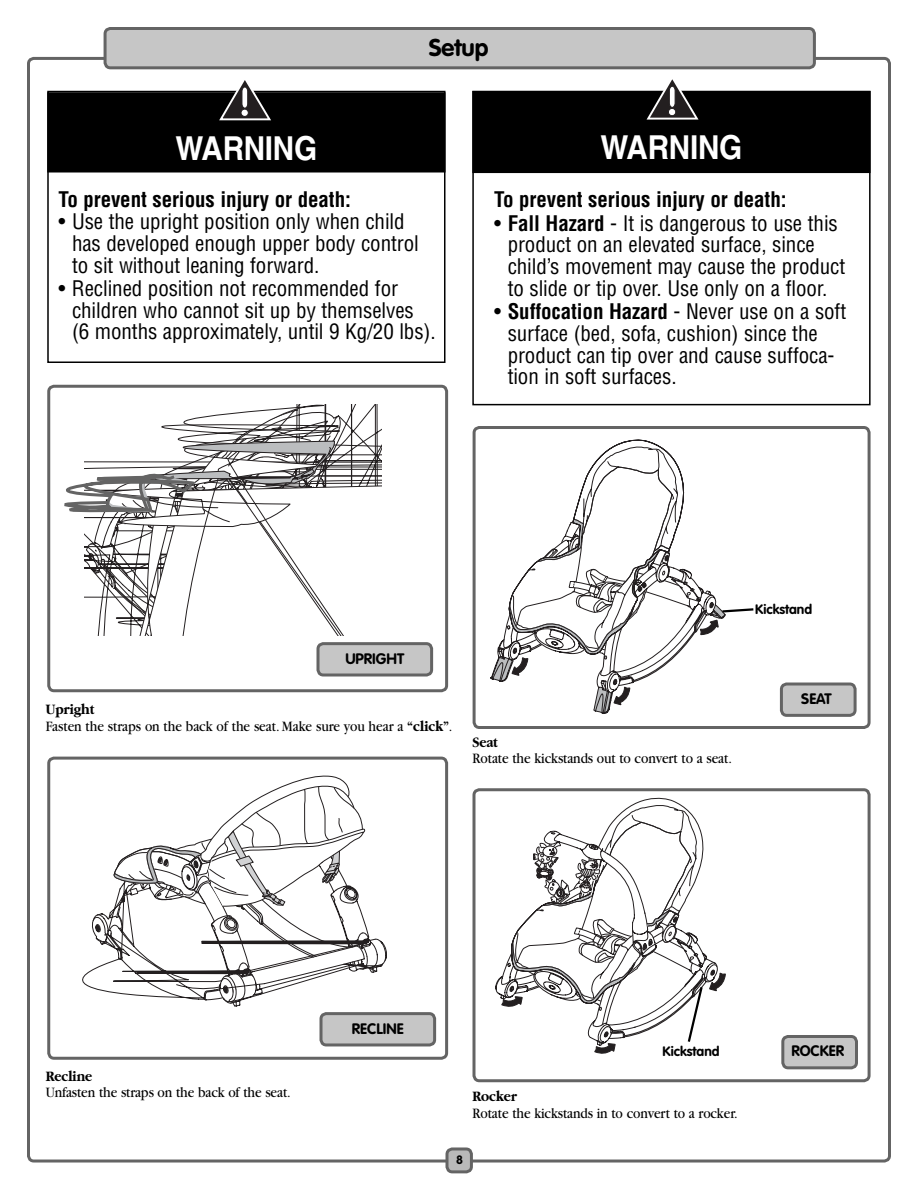
<style>
.page{position:relative;width:918px;height:1188px;background:#fff}
.page>*{position:absolute;margin:0;border:0;box-sizing:border-box;transform-origin:0 0}
.t1{font:700 33px "Helvetica";letter-spacing:-.01em;color:#fff;scale:.9 1}
.t2{font:700 24px "VAG Rounded";color:#000}
.t3{font:condensed 21px/21.8px "Helvetica";letter-spacing:-.005em;color:#000}
.t4{font:700 condensed 21px "Helvetica";letter-spacing:-.005em;color:#000}
.t5{font:15px/16.5px "Garamond";letter-spacing:-.01em;color:#000;scale:.9 1}
.t6{font:700 15px "VAG Rounded";color:#000}
.t7{font:700 15px "Garamond";letter-spacing:-.01em;color:#000;scale:.9 1}
.t8{font:700 13.5px "VAG Rounded";color:#000}
.t9{font:700 12px "VAG Rounded";color:#000}
.s1{font-weight:700}
</style>
<div class="page">
<div style="left:447px;top:1149px;width:24px;height:23px;background:#b9b9b9;border-radius:5px"></div>
<div style="left:446px;top:1147px;width:27px;height:26px;border:3px solid #646464;border-radius:5px"></div>
<div style="left:105px;top:28px;width:709px;height:40px;background:#c6c6c6;border-radius:5px"></div>
<div style="left:104px;top:27px;width:712px;height:42px;border:3px solid #646464;border-radius:5px"></div>
<div style="left:47px;top:91px;width:399px;height:272px;border:2px solid #000"></div>
<div style="left:48px;top:93px;width:397px;height:79px;background:#000"></div>
<div style="left:47px;top:92px;width:399px;height:81px;border:2px solid #000"></div>
<svg style="left:219px;top:80px;width:52px;height:40px"></svg>
<div style="left:241px;top:109px;width:8px;height:8px;background:#fff;border:1px solid #231f20;border-radius:50%"></div>
<svg style="left:27px;top:383px;width:422px;height:311px"></svg>
<div style="left:318px;top:644px;width:114px;height:31px;background:#c6c6c6;border-radius:5px"></div>
<div style="left:316px;top:642px;width:117px;height:35px;border:3px solid #646464;border-radius:5px"></div>
<svg style="left:27px;top:888px;width:64px;height:119px"></svg>
<svg style="left:96px;top:775px;width:291px;height:231px"></svg>
<div style="left:47px;top:757px;width:401px;height:303px;border:3px solid #646464;border-radius:5px"></div>
<div style="left:472px;top:91px;width:399px;height:314px;border:2px solid #000"></div>
<div style="left:473px;top:92px;width:397px;height:80px;background:#000"></div>
<div style="left:472px;top:91px;width:399px;height:82px;border:2px solid #000"></div>
<svg style="left:646px;top:79px;width:53px;height:41px"></svg>
<div style="left:668px;top:108px;width:8px;height:8px;background:#fff;border:1px solid #231f20;border-radius:50%"></div>
<div style="left:473px;top:426px;width:398px;height:303px;border:3px solid #646464;border-radius:5px"></div>
<svg style="left:490px;top:440px;width:264px;height:274px"></svg>
<div style="left:781px;top:684px;width:74px;height:31px;background:#c6c6c6;border-radius:5px"></div>
<div style="left:780px;top:683px;width:77px;height:34px;border:3px solid #646464;border-radius:5px"></div>
<div style="left:472px;top:788px;width:399px;height:294px;border:3px solid #646464;border-radius:5px"></div>
<svg style="left:495px;top:798px;width:231px;height:256px"></svg>
<div style="left:783px;top:1036px;width:73px;height:32px;background:#c6c6c6;border-radius:5px"></div>
<div style="left:781px;top:1035px;width:77px;height:34px;border:3px solid #646464;border-radius:5px"></div>
<div style="left:321px;top:1014px;width:114px;height:31px;background:#c6c6c6;border-radius:5px"></div>
<div style="left:320px;top:1012px;width:116px;height:34px;border:3px solid #646464;border-radius:5px"></div>
<h1 class="t1" style="left:176px;top:136px;width:159px">WARNING</h1>
<p class="t2" style="left:429px;top:37px;width:61px">Setup</p>
<h1 class="t1" style="left:601px;top:135px;width:159px">WARNING</h1>
<p class="t4" style="left:58px;top:192px;width:294px">To prevent serious injury or death:</p>
<p class="t3" style="left:72px;top:212px;width:348px;text-indent:-14px">• Use the upright position only when child has developed enough upper body control to sit without leaning forward.</p>
<p class="t3" style="left:72px;top:279px;width:365px;text-indent:-14px">• Reclined position not recommended for children who cannot sit up by themselves (6 months approximately, until 9 Kg/20 lbs).</p>
<p class="t4" style="left:494px;top:192px;width:294px">To prevent serious injury or death:</p>
<p class="t3" style="left:508px;top:214px;width:339px;text-indent:-14px">• <span class="s1">Fall Hazard</span> - It is dangerous to use this product on an elevated surface, since child’s movement may cause the product to slide or tip over. Use only on a floor.</p>
<p class="t3" style="left:508px;top:302px;width:340px;text-indent:-14px">• <span class="s1">Suffocation Hazard</span> - Never use on a soft surface (bed, sofa, cushion) since the product can tip over and cause suffoca&shy;tion in soft surfaces.</p>
<p class="t6" style="left:345px;top:653px;width:60px">UPRIGHT</p>
<p class="t5" style="left:46px;top:703px;width:453px"><span class="s1">Upright<br></span>Fasten the straps on the back of the seat. Make sure you hear a <span class="s1">“click”</span>.</p>
<p class="t7" style="left:473px;top:736px;width:30px">Seat</p>
<p class="t5" style="left:473px;top:751px;width:290px">Rotate the kickstands out to convert to a seat.</p>
<p class="t8" style="left:755px;top:603px;width:58px">Kickstand</p>
<p class="t6" style="left:801px;top:692px;width:32px">SEAT</p>
<p class="t7" style="left:46px;top:1070px;width:53px">Recline</p>
<p class="t5" style="left:46px;top:1086px;width:274px">Unfasten the straps on the back of the seat.</p>
<p class="t6" style="left:352px;top:1023px;width:53px">RECLINE</p>
<p class="t8" style="left:663px;top:1045px;width:58px">Kickstand</p>
<p class="t7" style="left:472px;top:1091px;width:51px">Rocker</p>
<p class="t5" style="left:472px;top:1106px;width:296px">Rotate the kickstands in to convert to a rocker.</p>
<p class="t9" style="left:456px;top:1155px;width:8px">8</p>
<p class="t6" style="left:791px;top:1045px;width:54px">ROCKER</p>
</div>
